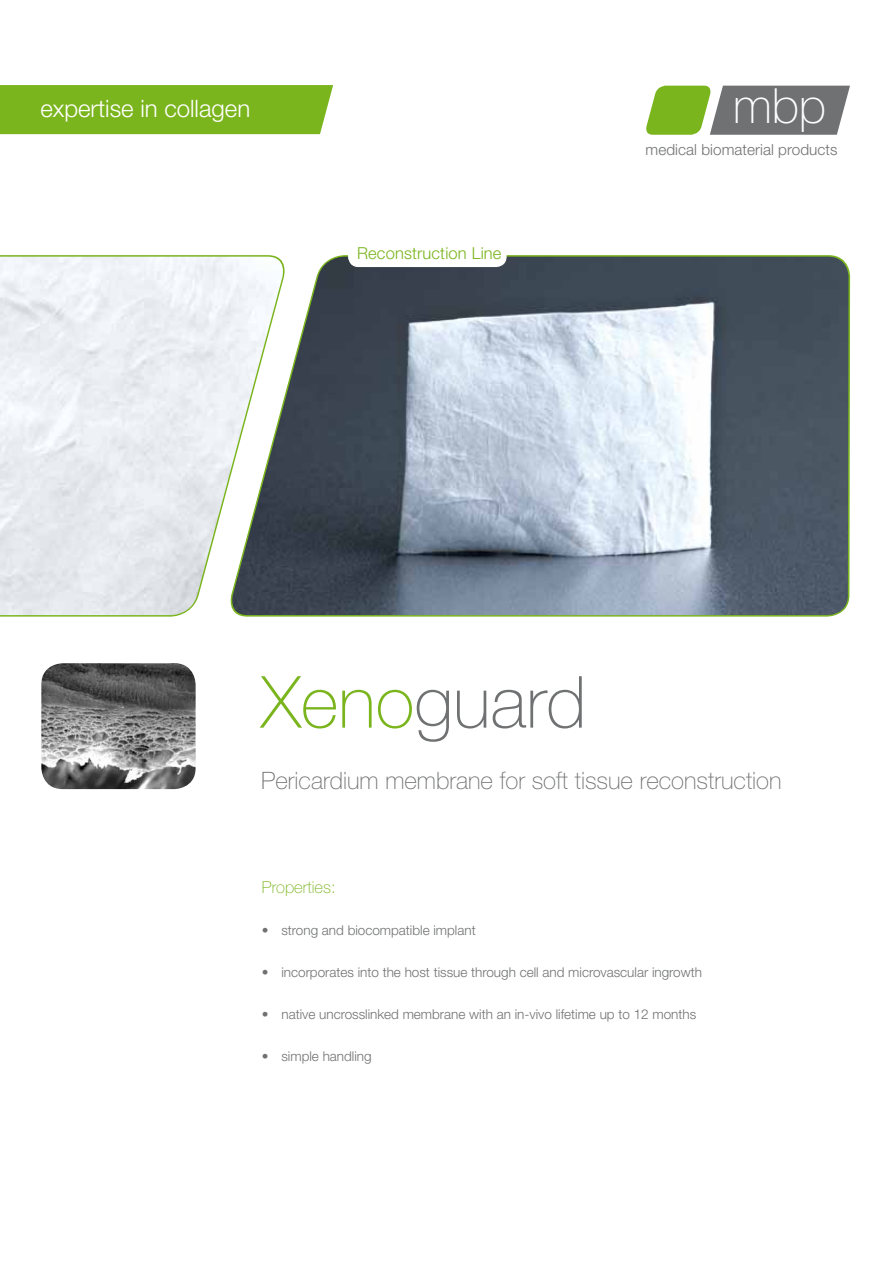
<style>
.page{position:relative;width:893px;height:1263px;background:#fff}
.page>*{position:absolute;margin:0;border:0;box-sizing:border-box;transform-origin:0 0}
.t1{font:100 72px "Helvetica Neue";color:#707172}
.t2{font:100 48.6px "Helvetica Neue";color:#fff}
.t3{font:100 24px "Helvetica Neue";color:#707172}
.t4{font:300 24px "Helvetica Neue";color:#fff}
.t5{font:300 16.5px "Helvetica Neue";letter-spacing:.01em;color:#7ab51d}
.t6{font:100 16.5px "Helvetica Neue";color:#7ab51d}
.t7{font:300 15.3px "Helvetica Neue";letter-spacing:.005em;color:#707172}
.t8{font:300 13.5px "Helvetica Neue";color:#707172}
.s1{color:#7ab51d}
</style>
<div class="page">
<svg style="left:291px;top:255px;width:560px;height:362px"></svg>
<svg style="left:0;top:255px;width:291px;height:362px"></svg>
<div style="left:0;top:85px;width:333px;height:49px;background:#7ab51d"></div>
<svg style="left:646px;top:86px;width:204px;height:49px"></svg>
<div style="left:348px;top:246px;width:159px;height:21px;background:#fff;border-radius:11px"></div>
<img style="left:41px;top:663px;width:155px;height:126px">
<h3 class="t4" style="left:40px;top:94px;width:211px">expertise in collagen</h3>
<p class="t5" style="left:357px;top:243px;width:79px">Burns Line</p>
<p class="t5" style="left:357px;top:243px;width:146px">Reconstruction Line</p>
<h2 class="t2" style="left:733px;top:79px;width:94px">mbp</h2>
<p class="t7" style="left:645px;top:140px;width:193px">medical biomaterial products</p>
<h1 class="t1" style="left:261px;top:662px;width:327px"><span class="s1">Xeno</span>guard</h1>
<h3 class="t3" style="left:261px;top:767px;width:522px">Pericardium membrane for soft tissue reconstruction</h3>
<p class="t6" style="left:262px;top:878px;width:75px">Properties:</p>
<p class="t8" style="left:262px;top:922px;width:215px">• strong and biocompatible implant</p>
<p class="t8" style="left:262px;top:964px;width:442px">• incorporates into the host tissue through cell and microvascular ingrowth</p>
<p class="t8" style="left:262px;top:1006px;width:436px">• native uncrosslinked membrane with an in-vivo lifetime up to 12 months</p>
<p class="t8" style="left:262px;top:1048px;width:111px">• simple handling</p>
</div>
